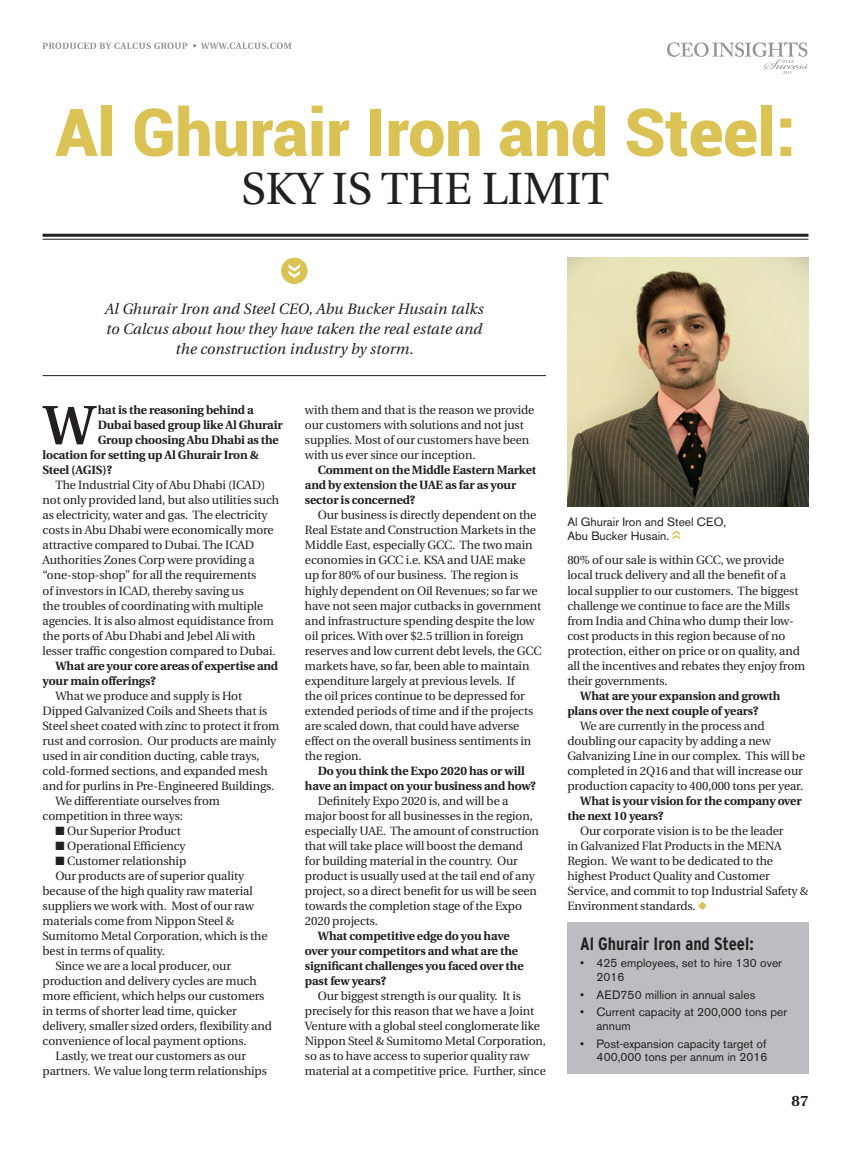
<style>
.page{position:relative;width:851px;height:1149px;background:#fff}
.page>*{position:absolute;margin:0;border:0;box-sizing:border-box;transform-origin:0 0}
.t1{font:900 66px "Roboto";color:#dac354}
.t2{font:600 55.35px "Utopia";color:#231f20}
.t3{font:45px "Utopia";color:#231f20}
.t4{font:700 condensed 18px "Interstate";color:#231f20}
.t5{font:italic 15px/19.5px "Utopia";letter-spacing:.01em;color:#231f20;text-align:center}
.t6{font:700 15px "Utopia";color:#231f20}
.t7{font:12px/15px "Utopia";letter-spacing:-.01em;color:#231f20}
.t8{font:700 12px/15px "Utopia";letter-spacing:-.01em;color:#231f20}
.t9{font:12px/13.5px "Akzidenz Grotesk BE";color:#231f20}
.s1{color:#dac354}
</style>
<div class="page">
<svg style="left:667px;top:42px;width:141px;height:32px"></svg>
<svg style="left:43px;top:43px;width:248px;height:6px"></svg>
<svg style="left:43px;top:238px;width:765px;height:1px"></svg>
<hr style="left:43px;top:234px;width:765px;height:3px;background:#231f20">
<hr style="left:43px;top:239px;width:765px;height:1px;background:#231f20">
<hr style="left:43px;top:375px;width:503px;height:1px;background:#231f20">
<div style="left:281px;top:257px;width:26px;height:27px;background:#dac354;border-radius:50%"></div>
<svg style="left:288px;top:264px;width:12px;height:14px"></svg>
<div style="left:567px;top:922px;width:241px;height:151px;background:#bcbdc0"></div>
<img style="left:567px;top:257px;width:241px;height:249px">
<svg style="left:672px;top:530px;width:8px;height:9px"></svg>
<h1 class="t1" style="left:55px;top:86px;width:742px">Al Ghurair Iron and Steel:</h1>
<h3 class="t3" style="left:241px;top:164px;width:369px">SKY IS THE LIMIT</h3>
<p class="t5" style="left:105px;top:300px;width:380px">Al Ghurair Iron and Steel CEO, Abu Bucker Husain talks to Calcus about how they have taken the real estate and the construction industry by storm.</p>
<h2 class="t2" style="left:43px;top:394px;width:53px">W</h2>
<p class="t8" style="left:98px;top:403px;width:157px">hat is the reasoning behind a</p>
<p class="t8" style="left:98px;top:418px;width:186px">Dubai based group like Al Ghurair</p>
<p class="t8" style="left:98px;top:433px;width:182px">Group choosing Abu Dhabi as the</p>
<p class="t8" style="left:43px;top:448px;width:218px">location for setting up Al Ghurair Iron &amp;</p>
<p class="t8" style="left:43px;top:463px;width:71px">Steel (AGIS)?</p>
<p class="t7" style="left:43px;top:478px;width:238px;text-indent:13px">The Industrial City of Abu Dhabi (ICAD) not only provided land, but also utilities such as electricity, water and gas. The electricity costs in Abu Dhabi were economically more attractive compared to Dubai. The ICAD Authorities Zones Corp were providing a “one-stop-shop” for all the requirements<br>of investors in ICAD, thereby saving us<br>the troubles of coordinating with multiple agencies. It is also almost equidistance from the ports of Abu Dhabi and Jebel Ali with lesser traffic congestion compared to Dubai.</p>
<p class="t8" style="left:43px;top:658px;width:237px;text-indent:13px">What are your core areas of expertise and your main offerings?</p>
<p class="t7" style="left:55px;top:688px;width:188px">What we produce and supply is Hot</p>
<p class="t7" style="left:43px;top:703px;width:226px">Dipped Galvanized Coils and Sheets that is</p>
<p class="t7" style="left:43px;top:718px;width:238px">Steel sheet coated with zinc to protect it from</p>
<p class="t7" style="left:43px;top:733px;width:235px">rust and corrosion. Our products are mainly</p>
<p class="t7" style="left:43px;top:748px;width:218px">used in air condition ducting, cable trays,</p>
<p class="t7" style="left:43px;top:763px;width:226px">cold-formed sections, and expanded mesh</p>
<p class="t7" style="left:43px;top:778px;width:233px">and for purlins in Pre-Engineered Buildings.</p>
<p class="t7" style="left:55px;top:793px;width:166px">We differentiate ourselves from</p>
<p class="t7" style="left:43px;top:808px;width:142px">competition in three ways:</p>
<p class="t7" style="left:55px;top:823px;width:127px">■ Our Superior Product</p>
<p class="t7" style="left:55px;top:838px;width:132px">■ Operational Efficiency</p>
<p class="t7" style="left:55px;top:853px;width:132px">■ Customer relationship</p>
<p class="t7" style="left:55px;top:868px;width:190px">Our products are of superior quality</p>
<p class="t7" style="left:43px;top:883px;width:212px">because of the high quality raw material</p>
<p class="t7" style="left:43px;top:898px;width:213px">suppliers we work with. Most of our raw</p>
<p class="t7" style="left:43px;top:913px;width:193px">materials come from Nippon Steel &amp;</p>
<p class="t7" style="left:43px;top:928px;width:226px">Sumitomo Metal Corporation, which is the</p>
<p class="t7" style="left:43px;top:943px;width:124px">best in terms of quality.</p>
<p class="t7" style="left:55px;top:958px;width:177px">Since we are a local producer, our</p>
<p class="t7" style="left:43px;top:973px;width:216px">production and delivery cycles are much</p>
<p class="t7" style="left:43px;top:988px;width:223px">more efficient, which helps our customers</p>
<p class="t7" style="left:43px;top:1003px;width:196px">in terms of shorter lead time, quicker</p>
<p class="t7" style="left:43px;top:1018px;width:231px">delivery, smaller sized orders, flexibility and</p>
<p class="t7" style="left:43px;top:1033px;width:205px">convenience of local payment options.</p>
<p class="t7" style="left:55px;top:1048px;width:192px">Lastly, we treat our customers as our</p>
<p class="t7" style="left:43px;top:1063px;width:226px">partners. We value long term relationships</p>
<p class="t7" style="left:305px;top:403px;width:231px">with them and that is the reason we provide our customers with solutions and not just supplies. Most of our customers have been with us ever since our inception.</p>
<p class="t8" style="left:305px;top:463px;width:233px;text-indent:13px">Comment on the Middle Eastern Market and by extension the UAE as far as your sector is concerned?</p>
<p class="t7" style="left:305px;top:508px;width:238px;text-indent:13px">Our business is directly dependent on the Real Estate and Construction Markets in the Middle East, especially GCC. The two main economies in GCC i.e. KSA and UAE make up for 80% of our business. The region is highly dependent on Oil Revenues; so far we have not seen major cutbacks in government and infrastructure spending despite the low oil prices. With over $2.5 trillion in foreign reserves and low current debt levels, the GCC markets have, so far, been able to maintain expenditure largely at previous levels. If<br>the oil prices continue to be depressed for extended periods of time and if the projects are scaled down, that could have adverse effect on the overall business sentiments in the region.</p>
<p class="t8" style="left:305px;top:763px;width:233px;text-align:center">Do you think the Expo 2020 has or will have an impact on your business and how?</p>
<p class="t7" style="left:305px;top:793px;width:235px;text-indent:13px">Definitely Expo 2020 is, and will be a major boost for all businesses in the region, especially UAE. The amount of construction that will take place will boost the demand for building material in the country. Our product is usually used at the tail end of any project, so a direct benefit for us will be seen towards the completion stage of the Expo 2020 projects.</p>
<p class="t8" style="left:305px;top:928px;width:220px;text-indent:13px">What competitive edge do you have over your competitors and what are the significant challenges you faced over the past few years?</p>
<p class="t7" style="left:305px;top:988px;width:242px;text-indent:13px">Our biggest strength is our quality. It is precisely for this reason that we have a Joint Venture with a global steel conglomerate like Nippon Steel &amp; Sumitomo Metal Corporation, so as to have access to superior quality raw material at a competitive price. Further, since</p>
<p class="t9" style="left:567px;top:515px;width:160px">Al Ghurair Iron and Steel CEO,<br>Abu Bucker Husain.</p>
<p class="t7" style="left:567px;top:553px;width:239px">80% of our sale is within GCC, we provide local truck delivery and all the benefit of a local supplier to our customers. The biggest challenge we continue to face are the Mills from India and China who dump their low&shy;cost products in this region because of no protection, either on price or on quality, and all the incentives and rebates they enjoy from their governments.</p>
<p class="t8" style="left:567px;top:688px;width:214px;text-indent:13px">What are your expansion and growth plans over the next couple of years?</p>
<p class="t7" style="left:567px;top:718px;width:239px;text-indent:13px">We are currently in the process and doubling our capacity by adding a new Galvanizing Line in our complex. This will be completed in 2Q16 and that will increase our production capacity to 400,000 tons per year.</p>
<p class="t8" style="left:567px;top:793px;width:236px;text-indent:13px">What is your vision for the company over the next 10 years?</p>
<p class="t7" style="left:567px;top:823px;width:242px;text-indent:13px">Our corporate vision is to be the leader<br>in Galvanized Flat Products in the MENA Region. We want to be dedicated to the highest Product Quality and Customer Service, and commit to top Industrial Safety &amp; Environment standards. <span class="s1">◆</span></p>
<h3 class="t4" style="left:580px;top:932px;width:175px">Al Ghurair Iron and Steel:</h3>
<p class="t9" style="left:596px;top:956px;width:187px;text-indent:-16px">• 425 employees, set to hire 130 over<br>2016</p>
<p class="t9" style="left:580px;top:987px;width:177px">• AED750 million in annual sales</p>
<p class="t9" style="left:596px;top:1005px;width:192px;text-indent:-16px">• Current capacity at 200,000 tons per annum</p>
<p class="t9" style="left:580px;top:1036px;width:189px;text-align:right">• Post-expansion capacity target of<br>400,000 tons per annum in 2016</p>
<p class="t6" style="left:791px;top:1092px;width:18px">87</p>
</div>
